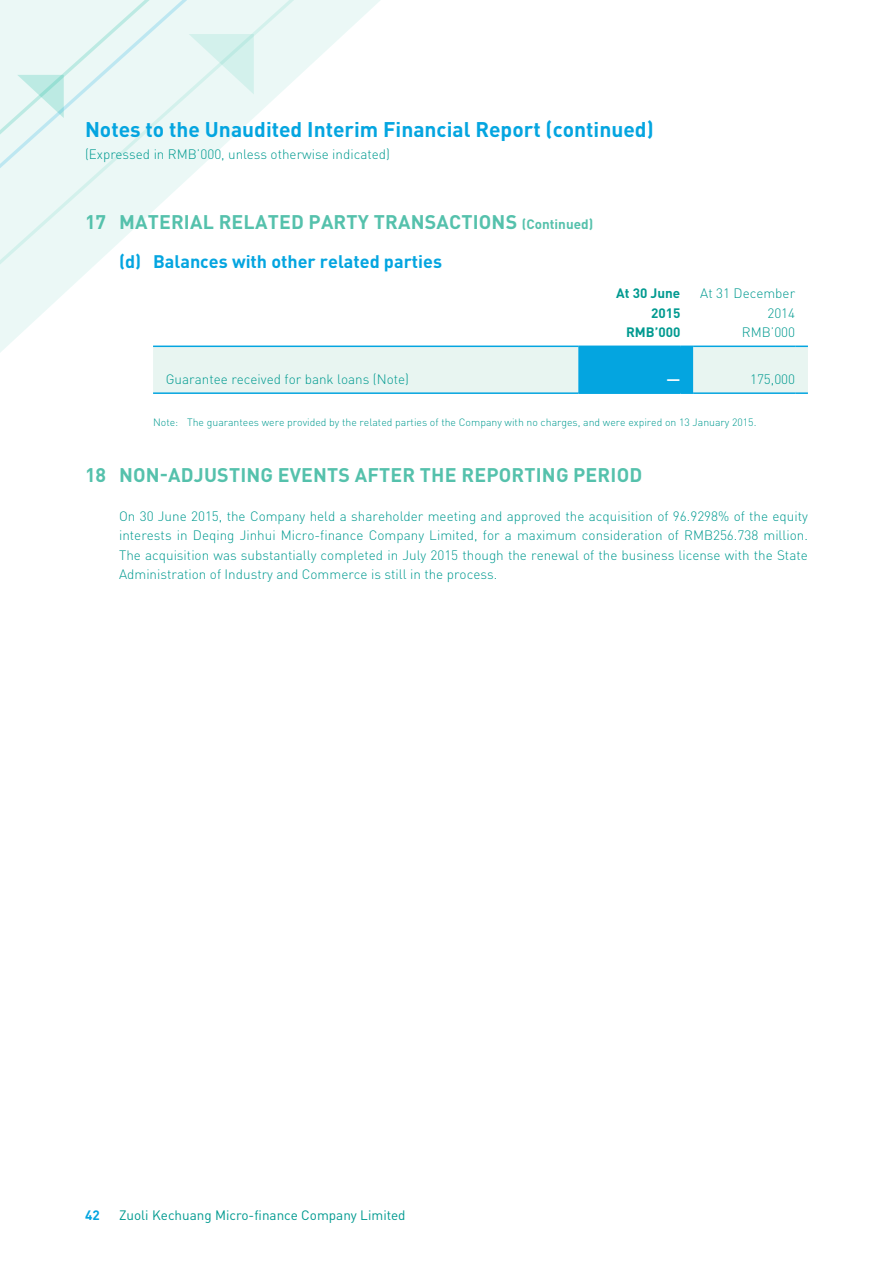
<style>
.page{position:relative;width:893px;height:1263px;background:#fff}
.page>*{position:absolute;margin:0;border:0;box-sizing:border-box;transform-origin:0 0}
.t1{font:700 21px "DIN Pro";color:#04a5e0}
.t2{font:700 19.5px "DIN Pro";letter-spacing:.01em;color:#55c1ac}
.t3{font:700 18px "DIN Pro";color:#04a5e0}
.t4{font:300 13.5px/19.5px "DIN Pro";color:#009a90;text-align:right}
.t5{font:13.5px "DIN Pro";color:#009a90}
.t6{font:700 13.5px/19.5px "DIN Pro";color:#009a90;text-align:right}
.t7{font:700 13.5px "DIN Pro";color:#04a5e0}
.t8{font:700 13.5px "DIN Pro";color:#fff}
.t9{font:300 10.5px "DIN Pro";color:#009a90}
.s1{font-size:13.5px}
</style>
<div class="page">
<svg style="left:341px;top:0;width:63px;height:346px"></svg>
<svg style="left:234px;top:0;width:107px;height:346px"></svg>
<svg style="left:197px;top:0;width:37px;height:346px"></svg>
<svg style="left:0;top:0;width:197px;height:353px;fill:#ebf8f6"></svg>
<svg style="left:153px;top:346px;width:655px;height:48px"></svg>
<h1 class="t1" style="left:85px;top:115px;width:570px">Notes to the Unaudited Interim Financial Report (continued)</h1>
<p class="t4" style="left:85px;top:143px;width:306px">(Expressed in RMB’000, unless otherwise indicated)</p>
<h2 class="t2" style="left:85px;top:209px;width:510px">17 MATERIAL RELATED PARTY TRANSACTIONS <span class="s1">(Continued)</span></h2>
<h3 class="t3" style="left:119px;top:250px;width:324px">(d) Balances with other related parties</h3>
<p class="t6" style="left:616px;top:283px;width:66px">At 30 June<br>2015</p>
<p class="t4" style="left:700px;top:283px;width:96px">At 31 December<br>2014</p>
<p class="t6" style="left:626px;top:322px;width:56px">RMB’000</p>
<p class="t4" style="left:742px;top:322px;width:55px">RMB’000</p>
<p class="t4" style="left:166px;top:369px;width:245px">Guarantee received for bank loans (Note)</p>
<p class="t8" style="left:666px;top:370px;width:15px">—</p>
<p class="t4" style="left:750px;top:369px;width:47px">175,000</p>
<p class="t9" style="left:153px;top:415px;width:605px">Note: The guarantees were provided by the related parties of the Company with no charges, and were expired on 13 January 2015.</p>
<h2 class="t2" style="left:85px;top:461px;width:559px">18 NON-ADJUSTING EVENTS AFTER THE REPORTING PERIOD</h2>
<p class="t4" style="left:119px;top:505px;width:690px;text-align:justify">On 30 June 2015, the Company held a shareholder meeting and approved the acquisition of 96.9298% of the equity interests in Deqing Jinhui Micro-finance Company Limited, for a maximum consideration of RMB256.738 million.<br>The acquisition was substantially completed in July 2015 though the renewal of the business license with the State Administration of Industry and Commerce is still in the process.</p>
<p class="t7" style="left:85px;top:1206px;width:16px">42</p>
<p class="t5" style="left:119px;top:1206px;width:288px">Zuoli Kechuang Micro-finance Company Limited</p>
</div>
